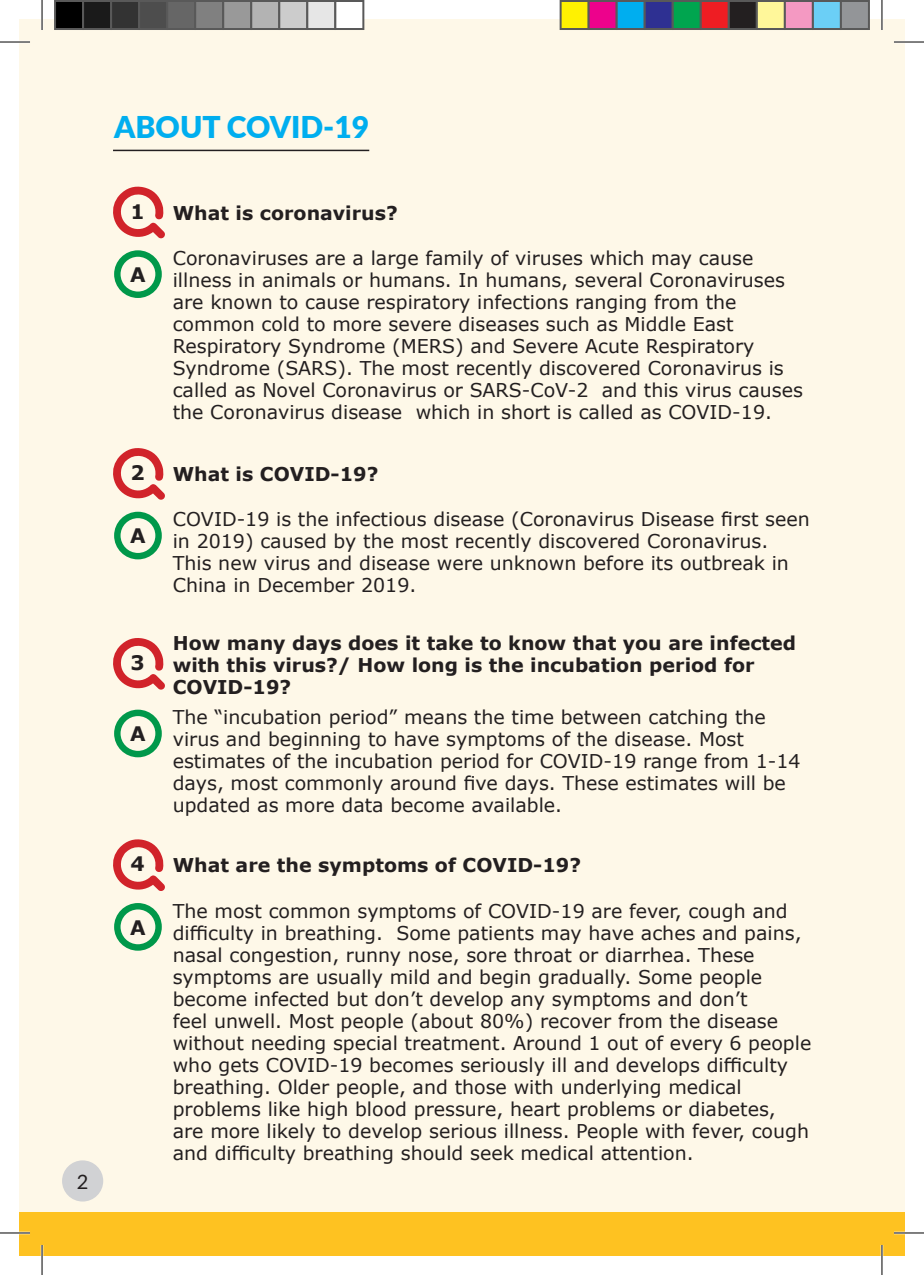
<style>
.page{position:relative;width:924px;height:1275px;background:#fff}
.page>*{position:absolute;margin:0;border:0;box-sizing:border-box;transform-origin:0 0}
.abc_level{font:900 30px "Lato";color:#00aeef}
.t1{font:700 20px "Verdana";color:#231f20}
.t2{font:20px "Lato";color:#231f20}
.main_answer_text{font:19px/22px "Verdana";color:#231f20}
.main_ques_text_copy{font:700 19px/22px "Verdana";color:#231f20}
</style>
<div class="page">
<div style="left:20px;top:1212px;width:861px;height:43px;background:#fec221"></div>
<div style="left:20px;top:19px;width:861px;height:1193px;background:#fef8e8"></div>
<div style="left:881px;top:1212px;width:23px;height:43px;background:#fec221"></div>
<div style="left:881px;top:19px;width:23px;height:1193px;background:#fef8e8"></div>
<div style="left:62px;top:1160px;width:41px;height:41px;background:#d1d2d4;border-radius:50%"></div>
<svg style="left:113px;top:186px;width:52px;height:53px"></svg>
<div style="left:114px;top:250px;width:48px;height:48px;border:6px solid #00984a;border-radius:50%"></div>
<svg style="left:113px;top:448px;width:52px;height:52px"></svg>
<div style="left:114px;top:512px;width:48px;height:47px;border:6px solid #00984a;border-radius:50%"></div>
<svg style="left:113px;top:638px;width:52px;height:52px"></svg>
<div style="left:114px;top:709px;width:48px;height:48px;border:6px solid #00984a;border-radius:50%"></div>
<svg style="left:113px;top:839px;width:52px;height:52px"></svg>
<div style="left:114px;top:903px;width:48px;height:47px;border:6px solid #00984a;border-radius:50%"></div>
<hr style="left:113px;top:150px;width:256px;height:1px;background:#231f20">
<hr style="left:0;top:41px;width:30px;height:2px;background:#fff">
<hr style="left:893px;top:41px;width:30px;height:2px;background:#fff">
<hr style="left:0;top:1231px;width:30px;height:3px;background:#fff">
<hr style="left:893px;top:1231px;width:30px;height:3px;background:#fff">
<hr style="left:41px;top:0;width:2px;height:30px;background:#fff">
<hr style="left:41px;top:1245px;width:2px;height:30px;background:#fff">
<hr style="left:880px;top:0;width:2px;height:30px;background:#fff">
<hr style="left:880px;top:1245px;width:2px;height:30px;background:#fff">
<hr style="left:0;top:42px;width:30px;height:1px;background:#000">
<hr style="left:893px;top:42px;width:30px;height:1px;background:#000">
<hr style="left:0;top:1232px;width:30px;height:1px;background:#000">
<hr style="left:893px;top:1232px;width:30px;height:1px;background:#000">
<hr style="left:42px;top:0;width:1px;height:30px;background:#000">
<hr style="left:42px;top:1245px;width:1px;height:30px;background:#000">
<hr style="left:881px;top:0;width:1px;height:30px;background:#000">
<hr style="left:881px;top:1245px;width:1px;height:30px;background:#000">
<div style="left:55px;top:1px;width:28px;height:28px;background:#000"></div>
<div style="left:54px;top:0;width:30px;height:30px;border:2px solid #595959"></div>
<div style="left:83px;top:1px;width:28px;height:28px;background:#1a1a1a"></div>
<div style="left:82px;top:0;width:30px;height:30px;border:2px solid #595959"></div>
<div style="left:111px;top:1px;width:28px;height:28px;background:#333"></div>
<div style="left:110px;top:0;width:30px;height:30px;border:2px solid #595959"></div>
<div style="left:139px;top:1px;width:28px;height:28px;background:#4d4d4d"></div>
<div style="left:138px;top:0;width:30px;height:30px;border:2px solid #595959"></div>
<div style="left:167px;top:1px;width:28px;height:28px;background:#666"></div>
<div style="left:166px;top:0;width:30px;height:30px;border:2px solid #595959"></div>
<div style="left:195px;top:1px;width:28px;height:28px;background:#808080"></div>
<div style="left:194px;top:0;width:30px;height:30px;border:2px solid #595959"></div>
<div style="left:223px;top:1px;width:28px;height:28px;background:#999"></div>
<div style="left:222px;top:0;width:30px;height:30px;border:2px solid #595959"></div>
<div style="left:251px;top:1px;width:28px;height:28px;background:#b3b3b3"></div>
<div style="left:250px;top:0;width:30px;height:30px;border:2px solid #595959"></div>
<div style="left:279px;top:1px;width:28px;height:28px;background:#ccc"></div>
<div style="left:278px;top:0;width:30px;height:30px;border:2px solid #595959"></div>
<div style="left:307px;top:1px;width:28px;height:28px;background:#e6e6e6"></div>
<div style="left:306px;top:0;width:30px;height:30px;border:2px solid #595959"></div>
<div style="left:335px;top:1px;width:28px;height:28px;background:#fff"></div>
<div style="left:334px;top:0;width:30px;height:30px;border:2px solid #595959"></div>
<div style="left:560px;top:1px;width:28px;height:28px;background:#fff101"></div>
<div style="left:559px;top:0;width:30px;height:30px;border:2px solid #595959"></div>
<div style="left:588px;top:1px;width:28px;height:28px;background:#ed028c"></div>
<div style="left:587px;top:0;width:30px;height:30px;border:2px solid #595959"></div>
<div style="left:616px;top:1px;width:28px;height:28px;background:#00aeef"></div>
<div style="left:615px;top:0;width:30px;height:30px;border:2px solid #595959"></div>
<div style="left:644px;top:1px;width:28px;height:28px;background:#2e3092"></div>
<div style="left:643px;top:0;width:30px;height:30px;border:2px solid #595959"></div>
<div style="left:672px;top:1px;width:28px;height:28px;background:#00a54f"></div>
<div style="left:671px;top:0;width:30px;height:30px;border:2px solid #595959"></div>
<div style="left:700px;top:1px;width:28px;height:28px;background:#ee1d23"></div>
<div style="left:699px;top:0;width:30px;height:30px;border:2px solid #595959"></div>
<div style="left:728px;top:1px;width:28px;height:28px;background:#231f20"></div>
<div style="left:727px;top:0;width:30px;height:30px;border:2px solid #595959"></div>
<div style="left:756px;top:1px;width:28px;height:28px;background:#fff79a"></div>
<div style="left:755px;top:0;width:30px;height:30px;border:2px solid #595959"></div>
<div style="left:784px;top:1px;width:28px;height:28px;background:#f499c2"></div>
<div style="left:783px;top:0;width:30px;height:30px;border:2px solid #595959"></div>
<div style="left:812px;top:1px;width:28px;height:28px;background:#6bcff6"></div>
<div style="left:811px;top:0;width:30px;height:30px;border:2px solid #595959"></div>
<div style="left:840px;top:1px;width:28px;height:28px;background:#939598"></div>
<div style="left:839px;top:0;width:30px;height:30px;border:2px solid #595959"></div>
<p class="t2" style="left:77px;top:1167px;width:13px">2</p>
<p class="abc_level" style="left:114px;top:105px;width:256px">ABOUT COVID-19</p>
<p class="t1" style="left:130px;top:197px;width:16px">1</p>
<p class="t1" style="left:130px;top:260px;width:17px">A</p>
<p class="t1" style="left:130px;top:458px;width:16px">2</p>
<p class="t1" style="left:130px;top:522px;width:17px">A</p>
<p class="t1" style="left:130px;top:648px;width:16px">3</p>
<p class="t1" style="left:130px;top:719px;width:17px">A</p>
<p class="t1" style="left:130px;top:850px;width:16px">4</p>
<p class="t1" style="left:130px;top:913px;width:17px">A</p>
<p class="main_ques_text_copy" style="left:173px;top:201px;width:226px">What is coronavirus?</p>
<p class="main_answer_text" style="left:173px;top:247px;width:631px">Coronaviruses are a large family of viruses which may cause illness in animals or humans. In humans, several Coronaviruses are known to cause respiratory infections ranging from the common cold to more severe diseases such as Middle East Respiratory Syndrome (MERS) and Severe Acute Respiratory Syndrome (SARS). The most recently discovered Coronavirus is called as Novel Coronavirus or SARS-CoV-2 and this virus causes the Coronavirus disease which in short is called as COVID-19.</p>
<p class="main_ques_text_copy" style="left:173px;top:463px;width:207px">What is COVID-19?</p>
<p class="main_answer_text" style="left:173px;top:508px;width:638px">COVID-19 is the infectious disease (Coronavirus Disease first seen in 2019) caused by the most recently discovered Coronavirus.<br>This new virus and disease were unknown before its outbreak in China in December 2019.</p>
<p class="main_ques_text_copy" style="left:173px;top:631px;width:624px">How many days does it take to know that you are infected with this virus?/ How long is the incubation period for<br>COVID-19?</p>
<p class="main_answer_text" style="left:173px;top:706px;width:629px">The “incubation period” means the time between catching the virus and beginning to have symptoms of the disease. Most estimates of the incubation period for COVID-19 range from 1-14 days, most commonly around five days. These estimates will be updated as more data become available.</p>
<p class="main_ques_text_copy" style="left:173px;top:853px;width:409px">What are the symptoms of COVID-19?</p>
<p class="main_answer_text" style="left:173px;top:899px;width:639px">The most common symptoms of COVID-19 are fever, cough and difficulty in breathing. Some patients may have aches and pains, nasal congestion, runny nose, sore throat or diarrhea. These symptoms are usually mild and begin gradually. Some people become infected but don’t develop any symptoms and don’t<br>feel unwell. Most people (about 80%) recover from the disease without needing special treatment. Around 1 out of every 6 people who gets COVID-19 becomes seriously ill and develops difficulty breathing. Older people, and those with underlying medical problems like high blood pressure, heart problems or diabetes, are more likely to develop serious illness. People with fever, cough and difficulty breathing should seek medical attention.</p>
</div>
